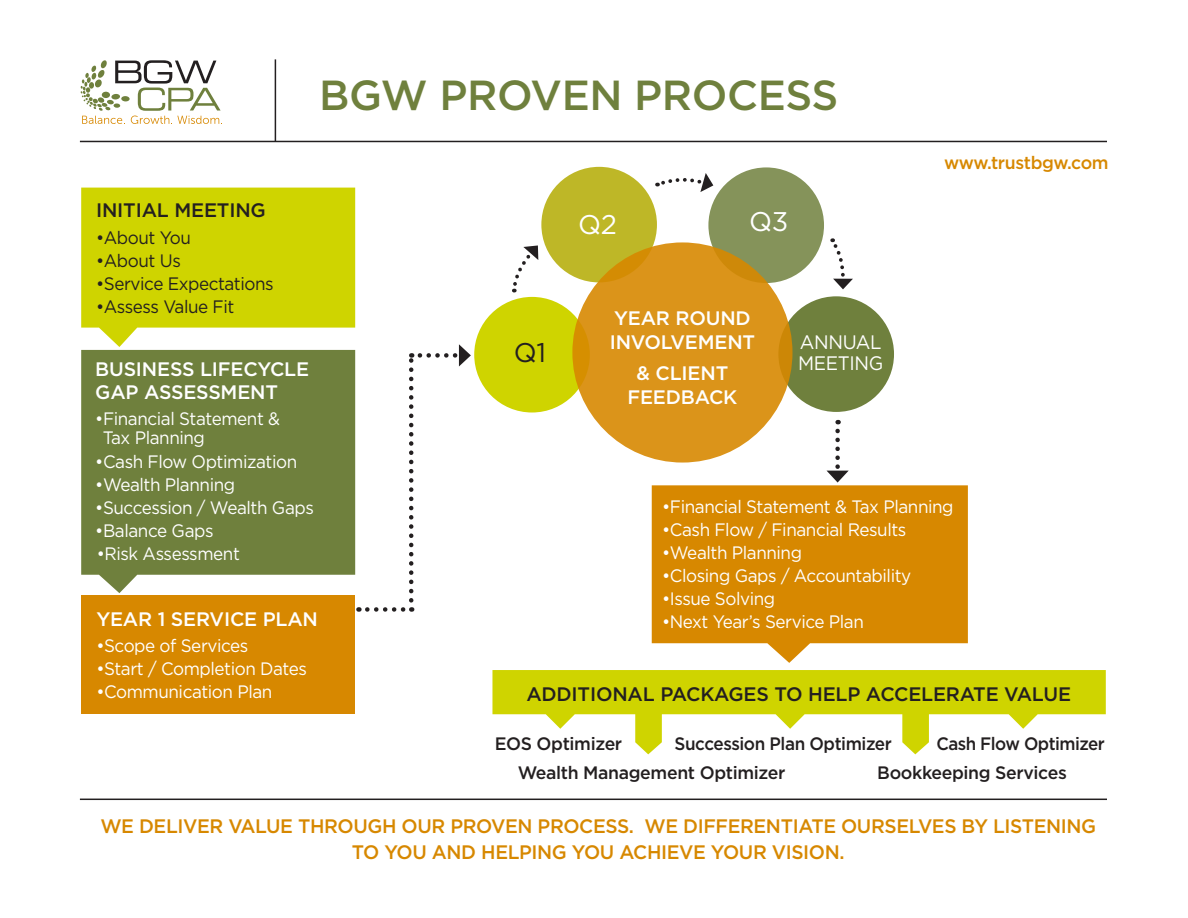
<style>
.page{position:relative;width:1188px;height:918px;background:#fff}
.page>*{position:absolute;margin:0;border:0;box-sizing:border-box;transform-origin:0 0}
.t1{font:500 42px "Gotham";letter-spacing:-.01em;color:#6f803d}
.t2{font:27px "Gotham";color:#fff}
.t3{font:27px "Gotham";color:#231f20}
.t4{font:500 19.5px/25.5px "Gotham";letter-spacing:-.02em;color:#d78800;text-align:center}
.t5{font:500 19.5px/24px "Gotham";letter-spacing:-.01em;color:#fff}
.t6{font:500 19.5px "Gotham";letter-spacing:-.01em;color:#231f20}
.t7{font:19.5px "Gotham";letter-spacing:-.02em;color:#fff;scale:.95 1}
.copy_1{font:18px/19.5px "Gotham";letter-spacing:-.025em;color:#fff;scale:.95 1}
.copy_1-2{font:500 18px "Gotham";letter-spacing:-.02em;color:#231f20}
.copy_1-3{font:18px "Gotham";letter-spacing:-.025em;color:#231f20;scale:.95 1}
.copy_1-4{font:500 18px "Gotham";letter-spacing:-.02em;color:#231f20;scale:.95 1}
.copy_1-5{font:500 18px "Gotham";letter-spacing:-.02em;color:#231f20;scale:.94 1}
.copy_1-6{font:500 18px "Gotham";letter-spacing:-.02em;color:#d78800}
</style>
<div class="page">
<hr style="left:80px;top:141px;width:1027px;height:1px;background:#231f20">
<hr style="left:80px;top:799px;width:1027px;height:1px;background:#231f20">
<svg style="left:652px;top:485px;width:316px;height:178px;background:#db941a"></svg>
<div style="left:81px;top:596px;width:274px;height:118px;background:#d78800"></div>
<svg style="left:81px;top:350px;width:274px;height:243px;background:#79894a"></svg>
<svg style="left:81px;top:188px;width:274px;height:159px;background:#d4d81d"></svg>
<svg style="left:81px;top:60px;width:141px;height:64px"></svg>
<div style="left:474px;top:297px;width:116px;height:116px;background:#cfd400;border-radius:50%"></div>
<div style="left:708px;top:167px;width:116px;height:116px;background:#85935a;border-radius:50%"></div>
<div style="left:541px;top:167px;width:116px;height:115px;background:#beb727;border-radius:50%"></div>
<div style="left:778px;top:296px;width:116px;height:116px;background:#6f803d;border-radius:50%"></div>
<svg style="left:367px;top:607px;width:45px;height:5px"></svg>
<svg style="left:409px;top:353px;width:4px;height:247px"></svg>
<svg style="left:420px;top:344px;width:51px;height:22px"></svg>
<svg style="left:827px;top:431px;width:22px;height:52px"></svg>
<svg style="left:572px;top:242px;width:221px;height:221px;background:#da941a"></svg>
<hr style="left:275px;top:59px;width:1px;height:82px;background:#231f20">
<svg style="left:512px;top:245px;width:26px;height:47px"></svg>
<svg style="left:830px;top:238px;width:23px;height:51px"></svg>
<svg style="left:656px;top:173px;width:57px;height:19px"></svg>
<svg style="left:492px;top:670px;width:614px;height:84px"></svg>
<p class="t1" style="left:319px;top:72px;width:521px">BGW PROVEN PROCESS</p>
<p class="copy_1-6" style="left:944px;top:153px;width:166px">www.trustbgw.com</p>
<p class="t6" style="left:96px;top:199px;width:171px">INITIAL MEETING</p>
<p class="copy_1-3" style="left:96px;top:227px;width:101px">•About You</p>
<p class="copy_1-3" style="left:96px;top:250px;width:91px">•About Us</p>
<p class="copy_1-3" style="left:96px;top:273px;width:189px">•Service Expectations</p>
<p class="copy_1-3" style="left:96px;top:296px;width:147px">•Assess Value Fit</p>
<p class="t5" style="left:95px;top:358px;width:215px;line-height:22.5px">BUSINESS LIFECYCLE<br>GAP ASSESSMENT</p>
<p class="copy_1" style="left:103px;top:409px;width:188px;text-indent:-7px">•Financial Statement &amp;<br>Tax Planning</p>
<p class="copy_1" style="left:95px;top:451px;width:214px">•Cash Flow Optimization</p>
<p class="copy_1" style="left:95px;top:474px;width:149px">•Wealth Planning</p>
<p class="copy_1" style="left:95px;top:497px;width:232px">•Succession / Wealth Gaps</p>
<p class="copy_1" style="left:95px;top:520px;width:126px">•Balance Gaps</p>
<p class="copy_1" style="left:97px;top:543px;width:152px">•Risk Assessment</p>
<p class="t5" style="left:96px;top:607px;width:223px">YEAR 1 SERVICE PLAN</p>
<p class="copy_1" style="left:96px;top:636px;width:162px">•Scope of Services</p>
<p class="copy_1" style="left:96px;top:659px;width:223px">•Start / Completion Dates</p>
<p class="copy_1" style="left:96px;top:682px;width:187px">•Communication Plan</p>
<p class="t3" style="left:514px;top:337px;width:34px">Q1</p>
<p class="t2" style="left:578px;top:210px;width:40px">Q2</p>
<p class="t2" style="left:749px;top:206px;width:41px">Q3</p>
<p class="t5" style="left:610px;top:306px;width:147px">YEAR ROUND<br>INVOLVEMENT</p>
<p class="t5" style="left:627px;top:360px;width:111px;text-align:center">&amp; CLIENT<br>FEEDBACK</p>
<p class="t7" style="left:800px;top:331px;width:88px">ANNUAL</p>
<p class="t7" style="left:798px;top:352px;width:91px">MEETING</p>
<p class="copy_1" style="left:662px;top:496px;width:308px">•Financial Statement &amp; Tax Planning</p>
<p class="copy_1" style="left:662px;top:519px;width:259px">•Cash Flow / Financial Results</p>
<p class="copy_1" style="left:662px;top:542px;width:149px">•Wealth Planning</p>
<p class="copy_1" style="left:662px;top:565px;width:264px">•Closing Gaps / Accountability</p>
<p class="copy_1" style="left:662px;top:588px;width:121px">•Issue Solving</p>
<p class="copy_1" style="left:662px;top:611px;width:214px">•Next Year’s Service Plan</p>
<p class="t6" style="left:526px;top:683px;width:546px">ADDITIONAL PACKAGES TO HELP ACCELERATE VALUE</p>
<p class="copy_1-4" style="left:675px;top:733px;width:230px">Succession Plan Optimizer</p>
<p class="copy_1-5" style="left:936px;top:733px;width:181px">Cash Flow Optimizer</p>
<p class="copy_1-2" style="left:495px;top:733px;width:129px">EOS Optimizer</p>
<p class="copy_1-2" style="left:518px;top:762px;width:269px">Wealth Management Optimizer</p>
<p class="copy_1-2" style="left:877px;top:762px;width:191px">Bookkeeping Services</p>
<p class="t4" style="left:100px;top:813px;width:997px">WE DELIVER VALUE THROUGH OUR PROVEN PROCESS. WE DIFFERENTIATE OURSELVES BY LISTENING<br>TO YOU AND HELPING YOU ACHIEVE YOUR VISION.</p>
</div>
